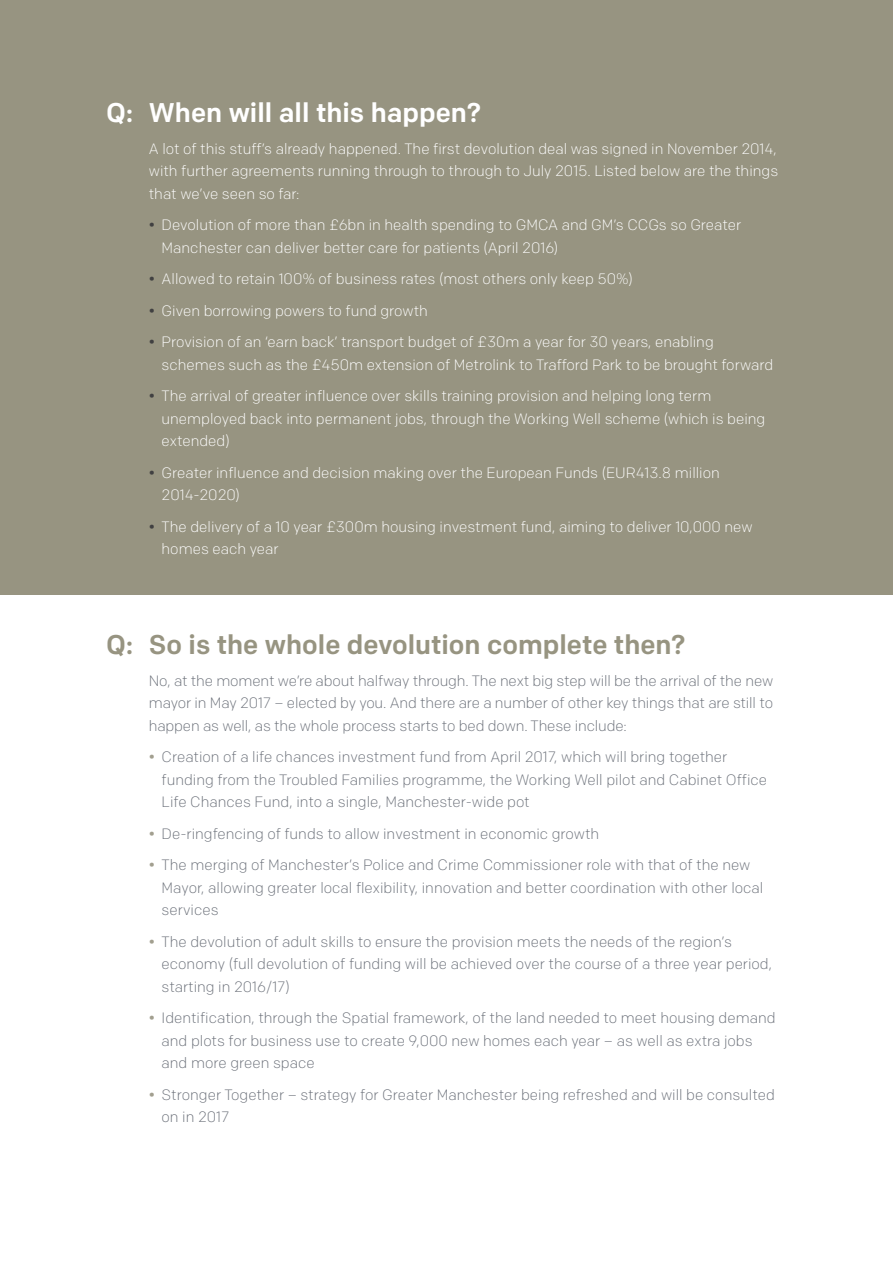
<style>
.page{position:relative;width:893px;height:1263px;background:#979481}
.page>*{position:absolute;margin:0;border:0;box-sizing:border-box;transform-origin:0 0}
.t1{font:500 27px "Colfax";color:#979481}
.t2{font:500 27px "Colfax";color:#fff}
.t3{font:300 15px/22.5px "Colfax";color:#6b7079}
.t4{font:300 15px/22.5px "Colfax";color:#fff}
.s1{font-weight:500;color:#404041}
.s2{font-weight:500;color:#a29f8f}
</style>
<div class="page">
<div style="left:0;top:595px;width:893px;height:668px;background:#fff"></div>
<p class="t2" style="left:106px;top:96px;width:376px">Q: When will all this happen?</p>
<p class="t4" style="left:149px;top:137px;width:631px;text-align:justify">A lot of this stuff’s already happened. The first devolution deal was signed in November 2014, with further agreements running through to through to July 2015. Listed below are the things that we’ve seen so far:</p>
<p class="t4" style="left:162px;top:214px;width:581px;text-indent:-13px"><span class="s1">•</span> Devolution of more than £6bn in health spending to GMCA and GM’s CCGs so Greater<br>Manchester can deliver better care for patients (April 2016)</p>
<p class="t4" style="left:149px;top:268px;width:486px"><span class="s1">•</span> Allowed to retain 100% of business rates (most others only keep 50%)</p>
<p class="t4" style="left:149px;top:299px;width:281px"><span class="s1">•</span> Given borrowing powers to fund growth</p>
<p class="t4" style="left:162px;top:331px;width:613px;text-indent:-13px"><span class="s1">•</span> Provision of an ‘earn back’ transport budget of £30m a year for 30 years, enabling schemes such as the £450m extension of Metrolink to Trafford Park to be brought forward</p>
<p class="t4" style="left:162px;top:385px;width:605px;text-indent:-13px"><span class="s1">•</span> The arrival of greater influence over skills training provision and helping long term unemployed back into permanent jobs, through the Working Well scheme (which is being extended)</p>
<p class="t4" style="left:149px;top:461px;width:573px"><span class="s1">•</span> Greater influence and decision making over the European Funds (EUR413.8 million</p>
<p class="t4" style="left:162px;top:484px;width:80px">2014-2020)</p>
<p class="t4" style="left:162px;top:515px;width:592px;text-indent:-13px"><span class="s1">•</span> The delivery of a 10 year £300m housing investment fund, aiming to deliver 10,000 new homes each year</p>
<p class="t1" style="left:106px;top:628px;width:580px">Q: So is the whole devolution complete then?</p>
<p class="t3" style="left:149px;top:669px;width:626px;text-align:justify">No, at the moment we’re about halfway through. The next big step will be the arrival of the new mayor in May 2017 – elected by you. And there are a number of other key things that are still to happen as well, as the whole process starts to bed down. These include:</p>
<p class="t3" style="left:162px;top:746px;width:607px;text-indent:-13px"><span class="s2">•</span> Creation of a life chances investment fund from April 2017, which will bring together funding from the Troubled Families programme, the Working Well pilot and Cabinet Office<br>Life Chances Fund, into a single, Manchester-wide pot</p>
<p class="t3" style="left:149px;top:822px;width:452px"><span class="s2">•</span> De-ringfencing of funds to allow investment in economic growth</p>
<p class="t3" style="left:162px;top:854px;width:603px;text-indent:-13px"><span class="s2">•</span> The merging of Manchester’s Police and Crime Commissioner role with that of the new<br>Mayor, allowing greater local flexibility, innovation and better coordination with other local services</p>
<p class="t3" style="left:162px;top:930px;width:612px;text-indent:-13px"><span class="s2">•</span> The devolution of adult skills to ensure the provision meets the needs of the region’s economy (full devolution of funding will be achieved over the course of a three year period, starting in 2016/17)</p>
<p class="t3" style="left:162px;top:1007px;width:615px;text-indent:-13px"><span class="s2">•</span> Identification, through the Spatial framework, of the land needed to meet housing demand and plots for business use to create 9,000 new homes each year – as well as extra jobs and more green space</p>
<p class="t3" style="left:162px;top:1083px;width:615px;text-indent:-13px"><span class="s2">•</span> Stronger Together – strategy for Greater Manchester being refreshed and will be consulted on in 2017</p>
</div>
